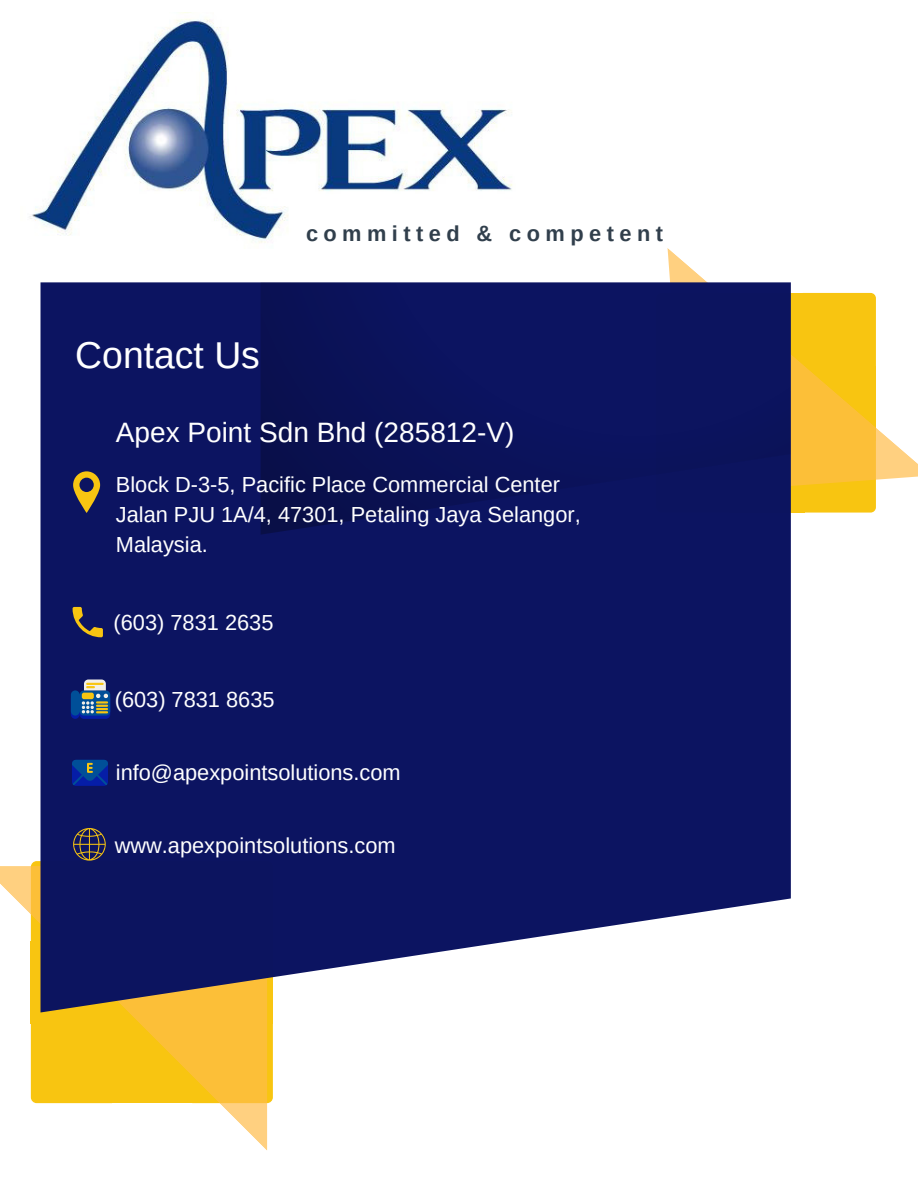
<style>
.page{position:relative;width:918px;height:1188px;background:#fff}
.page>*{position:absolute;margin:0;border:0;box-sizing:border-box;transform-origin:0 0}
.t1{font:37.35px "Arimo";color:#fff}
.t2{font:28.05px "Arimo";color:#fff}
.t3{font:21.75px/30.3px "Arimo";color:#fff}
.t4{font:700 21.75px "Arimo";letter-spacing:.25em;color:#313f4c}
</style>
<div class="page">
<svg style="left:667px;top:248px;width:251px;height:265px"></svg>
<svg style="left:0;top:724px;width:273px;height:427px"></svg>
<img style="left:41px;top:282px;width:750px;height:730px">
<svg style="left:261px;top:282px;width:530px;height:253px;background:#0b135b"></svg>
<svg style="left:71px;top:680px;width:39px;height:39px;background:#53708a"></svg>
<img style="left:30px;top:12px;width:483px;height:231px">
<svg style="left:73px;top:471px;width:27px;height:42px"></svg>
<svg style="left:73px;top:607px;width:30px;height:30px"></svg>
<svg style="left:72px;top:760px;width:36px;height:26px"></svg>
<svg style="left:72px;top:760px;width:36px;height:25px"></svg>
<svg style="left:31px;top:828px;width:81px;height:115px;background:#2f2f5e"></svg>
<h1 class="t1" style="left:75px;top:334px;width:186px">Contact Us</h1>
<p class="t4" style="left:306px;top:221px;width:359px">committed &amp; competent</p>
<p class="t2" style="left:116px;top:417px;width:400px">Apex Point Sdn Bhd (285812-V)</p>
<p class="t3" style="left:116px;top:469px;width:466px">Block D-3-5, Pacific Place Commercial Center<br>Jalan PJU 1A/4, 47301, Petaling Jaya Selangor,<br>Malaysia.</p>
<p class="t3" style="left:114px;top:607px;width:161px">(603) 7831 2635</p>
<p class="t3" style="left:115px;top:684px;width:161px">(603) 7831 8635</p>
<p class="t3" style="left:116px;top:757px;width:286px">info@apexpointsolutions.com</p>
<p class="t3" style="left:115px;top:830px;width:282px">www.apexpointsolutions.com</p>
</div>
